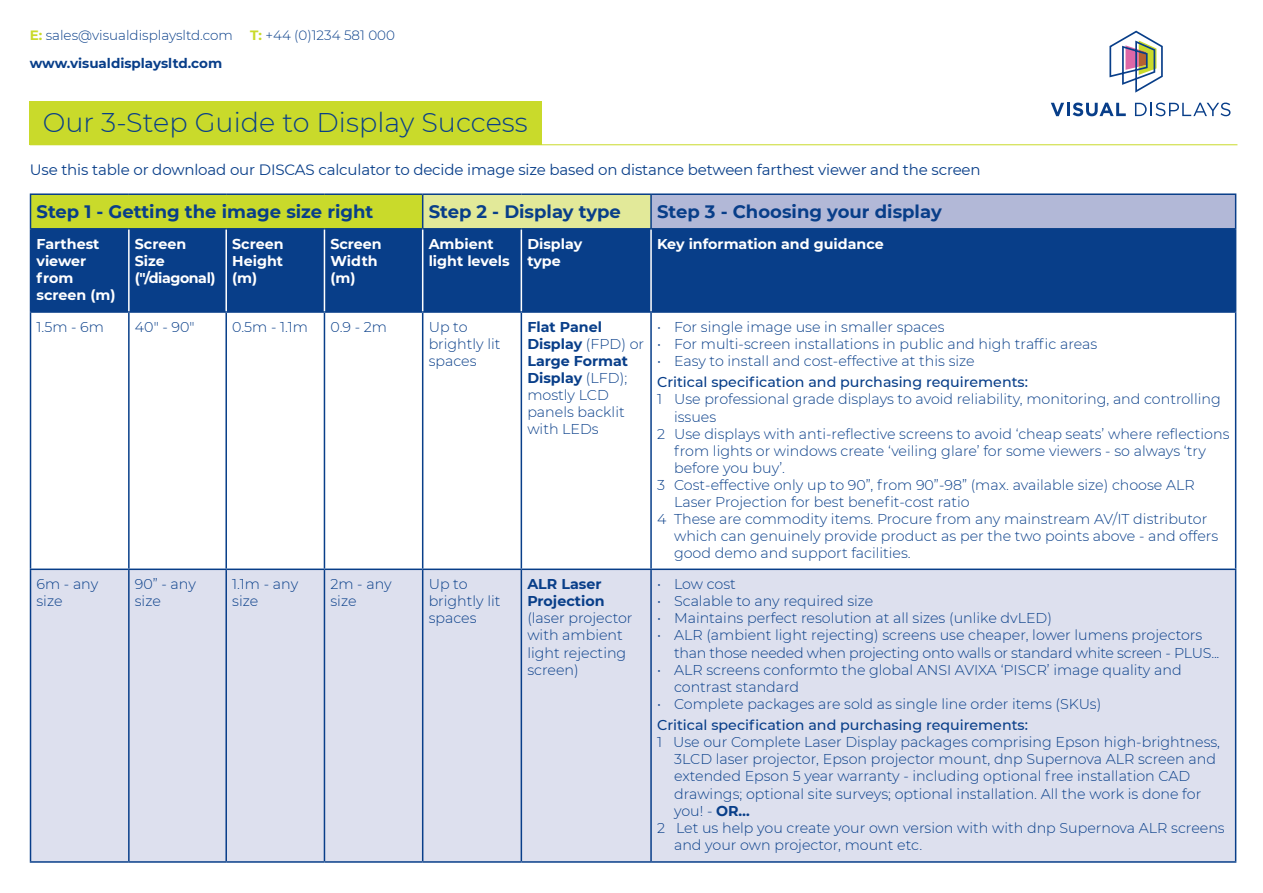
<style>
.page{position:relative;width:1263px;height:893px;background:#fff}
.page>*{position:absolute;margin:0;border:0;box-sizing:border-box;transform-origin:0 0}
.t1{font:300 27px "Montserrat";letter-spacing:.005em;color:#083e89}
.t2{font:700 18px "Montserrat";color:#083e89}
.t3{font:15px "Montserrat";letter-spacing:-.01em;color:#083e89}
.MAIN_COPY{font:300 14.25px/17.1px "Montserrat";color:#083e89}
.t4{font:700 14.25px/17.1px "Montserrat";color:#fff}
.MAIN_COPY-2{font:500 14.25px "Montserrat";color:#083e89}
.t5{font:300 13.5px "Montserrat";color:#083e89}
.t6{font:700 13.5px "Montserrat";color:#083e89}
.s1{font-weight:700;color:#c9da2b}
.s2{font-weight:700}
</style>
<div class="page">
<div style="left:31px;top:194px;width:392px;height:35px;background:#c9da2b"></div>
<div style="left:423px;top:194px;width:228px;height:35px;background:#e2e999"></div>
<div style="left:651px;top:194px;width:585px;height:35px;background:#b2b8d7"></div>
<div style="left:31px;top:230px;width:1204px;height:81px;background:#083e89"></div>
<div style="left:31px;top:570px;width:1204px;height:291px;background:#dde0ee"></div>
<hr style="left:30px;top:230px;width:1px;height:81px;background:#083e89">
<hr style="left:1235px;top:230px;width:1px;height:81px;background:#083e89">
<hr style="left:30px;top:311px;width:99px;height:2px;background:#083e89">
<hr style="left:129px;top:311px;width:97px;height:2px;background:#083e89">
<hr style="left:226px;top:311px;width:98px;height:2px;background:#083e89">
<hr style="left:324px;top:311px;width:99px;height:2px;background:#083e89">
<hr style="left:423px;top:311px;width:98px;height:2px;background:#083e89">
<hr style="left:521px;top:311px;width:130px;height:2px;background:#083e89">
<hr style="left:651px;top:311px;width:585px;height:2px;background:#083e89">
<hr style="left:30px;top:313px;width:1px;height:256px;background:#083e89">
<hr style="left:128px;top:313px;width:2px;height:256px;background:#083e89">
<hr style="left:225px;top:313px;width:2px;height:256px;background:#083e89">
<hr style="left:324px;top:313px;width:1px;height:256px;background:#083e89">
<hr style="left:422px;top:313px;width:1px;height:256px;background:#083e89">
<hr style="left:521px;top:313px;width:1px;height:256px;background:#083e89">
<hr style="left:650px;top:313px;width:2px;height:256px;background:#083e89">
<hr style="left:1235px;top:313px;width:1px;height:256px;background:#083e89">
<hr style="left:30px;top:569px;width:99px;height:1px;background:#083e89">
<hr style="left:30px;top:570px;width:1px;height:291px;background:#083e89">
<hr style="left:129px;top:569px;width:97px;height:1px;background:#083e89">
<hr style="left:128px;top:570px;width:2px;height:291px;background:#083e89">
<hr style="left:226px;top:569px;width:98px;height:1px;background:#083e89">
<hr style="left:225px;top:570px;width:2px;height:291px;background:#083e89">
<hr style="left:324px;top:569px;width:99px;height:1px;background:#083e89">
<hr style="left:324px;top:570px;width:1px;height:291px;background:#083e89">
<hr style="left:423px;top:569px;width:98px;height:1px;background:#083e89">
<hr style="left:422px;top:570px;width:1px;height:291px;background:#083e89">
<hr style="left:521px;top:569px;width:130px;height:1px;background:#083e89">
<hr style="left:521px;top:570px;width:1px;height:291px;background:#083e89">
<hr style="left:651px;top:569px;width:585px;height:1px;background:#083e89">
<hr style="left:650px;top:570px;width:2px;height:291px;background:#083e89">
<hr style="left:1235px;top:570px;width:1px;height:291px;background:#083e89">
<hr style="left:30px;top:861px;width:99px;height:2px;background:#083e89">
<hr style="left:129px;top:861px;width:97px;height:2px;background:#083e89">
<hr style="left:226px;top:861px;width:98px;height:2px;background:#083e89">
<hr style="left:324px;top:861px;width:99px;height:2px;background:#083e89">
<hr style="left:423px;top:861px;width:98px;height:2px;background:#083e89">
<hr style="left:521px;top:861px;width:130px;height:2px;background:#083e89">
<hr style="left:651px;top:861px;width:585px;height:2px;background:#083e89">
<hr style="left:30px;top:193px;width:99px;height:2px;background:#083e89">
<hr style="left:30px;top:195px;width:1px;height:33px;background:#083e89">
<hr style="left:129px;top:193px;width:97px;height:2px;background:#083e89">
<hr style="left:226px;top:193px;width:98px;height:2px;background:#083e89">
<hr style="left:324px;top:193px;width:99px;height:2px;background:#083e89">
<hr style="left:423px;top:193px;width:98px;height:2px;background:#083e89">
<hr style="left:422px;top:195px;width:1px;height:33px;background:#083e89">
<hr style="left:521px;top:193px;width:130px;height:2px;background:#083e89">
<hr style="left:651px;top:193px;width:585px;height:2px;background:#083e89">
<hr style="left:650px;top:195px;width:2px;height:33px;background:#083e89">
<hr style="left:1235px;top:195px;width:1px;height:33px;background:#083e89">
<hr style="left:30px;top:228px;width:99px;height:2px;background:#083e89">
<hr style="left:129px;top:228px;width:97px;height:2px;background:#083e89">
<hr style="left:226px;top:228px;width:98px;height:2px;background:#083e89">
<hr style="left:324px;top:228px;width:99px;height:2px;background:#083e89">
<hr style="left:423px;top:228px;width:98px;height:2px;background:#083e89">
<hr style="left:521px;top:228px;width:130px;height:2px;background:#083e89">
<hr style="left:651px;top:228px;width:585px;height:2px;background:#083e89">
<hr style="left:128px;top:230px;width:2px;height:81px;background:#fff">
<hr style="left:225px;top:230px;width:2px;height:81px;background:#fff">
<hr style="left:324px;top:230px;width:1px;height:81px;background:#fff">
<hr style="left:422px;top:230px;width:1px;height:81px;background:#fff">
<hr style="left:521px;top:230px;width:1px;height:81px;background:#fff">
<hr style="left:650px;top:230px;width:2px;height:81px;background:#fff">
<hr style="left:30px;top:144px;width:1207px;height:1px;background:#c9da2b">
<svg style="left:1051px;top:103px;width:75px;height:13px"></svg>
<svg style="left:1135px;top:103px;width:95px;height:13px"></svg>
<svg style="left:1109px;top:31px;width:54px;height:62px"></svg>
<div style="left:30px;top:101px;width:512px;height:44px;background:#c9da2b"></div>
<p class="t5" style="left:30px;top:26px;width:205px"><span class="s1">E:</span> sales@visualdisplaysltd.com</p>
<p class="t5" style="left:250px;top:26px;width:146px"><span class="s1">T:</span> +44 (0)1234 581 000</p>
<p class="t6" style="left:30px;top:53px;width:194px">www.visualdisplaysltd.com</p>
<p class="t1" style="left:43px;top:104px;width:487px">Our 3-Step Guide to Display Success</p>
<p class="t3" style="left:30px;top:159px;width:952px">Use this table or download our DISCAS calculator to decide image size based on distance between farthest viewer and the screen</p>
<p class="t2" style="left:37px;top:198px;width:338px">Step 1 - Getting the image size right</p>
<p class="t2" style="left:429px;top:198px;width:194px">Step 2 - Display type</p>
<p class="t2" style="left:657px;top:198px;width:286px">Step 3 - Choosing your display</p>
<p class="t4" style="left:37px;top:234px;width:81px">Farthest viewer from screen (m)</p>
<p class="t4" style="left:135px;top:234px;width:82px">Screen<br>Size ("/diagonal)</p>
<p class="t4" style="left:232px;top:234px;width:53px;text-align:justify">Screen Height (m)</p>
<p class="t4" style="left:330px;top:234px;width:53px">Screen<br>Width (m)</p>
<p class="t4" style="left:429px;top:234px;width:82px">Ambient light levels</p>
<p class="t4" style="left:527px;top:234px;width:56px">Display type</p>
<p class="t4" style="left:657px;top:234px;width:228px">Key information and guidance</p>
<p class="MAIN_COPY" style="left:37px;top:318px;width:69px">1.5m - 6m</p>
<p class="MAIN_COPY" style="left:135px;top:318px;width:61px">40" - 90"</p>
<p class="MAIN_COPY" style="left:232px;top:318px;width:77px">0.5m - 1.1m</p>
<p class="MAIN_COPY" style="left:330px;top:318px;width:58px">0.9 - 2m</p>
<p class="MAIN_COPY" style="left:429px;top:318px;width:73px">Up to brightly lit spaces</p>
<p class="MAIN_COPY" style="left:527px;top:318px;width:118px"><span class="s2">Flat Panel<br>Display</span> (FPD) or<br><span class="s2">Large Format<br>Display</span> (LFD); mostly LCD panels backlit with LEDs</p>
<p class="MAIN_COPY" style="left:657px;top:318px;width:289px">• For single image use in smaller spaces</p>
<p class="MAIN_COPY" style="left:657px;top:335px;width:442px">• For multi-screen installations in public and high traffic areas</p>
<p class="MAIN_COPY" style="left:657px;top:352px;width:319px">• Easy to install and cost-effective at this size</p>
<p class="MAIN_COPY-2" style="left:657px;top:372px;width:372px">Critical specification and purchasing requirements:</p>
<p class="MAIN_COPY" style="left:674px;top:390px;width:548px;text-indent:-17px">1 Use professional grade displays to avoid reliability, monitoring, and controlling issues</p>
<p class="MAIN_COPY" style="left:674px;top:425px;width:557px;text-indent:-17px">2 Use displays with anti-reflective screens to avoid ‘cheap seats’ where reflections from lights or windows create ‘veiling glare’ for some viewers - so always ‘try before you buy’.</p>
<p class="MAIN_COPY" style="left:674px;top:476px;width:522px;text-indent:-17px">3 Cost-effective only up to 90”, from 90”-98” (max. available size) choose ALR<br>Laser Projection for best benefit-cost ratio</p>
<p class="MAIN_COPY" style="left:674px;top:510px;width:546px;text-indent:-17px">4 These are commodity items. Procure from any mainstream AV/IT distributor which can genuinely provide product as per the two points above - and offers good demo and support facilities.</p>
<p class="MAIN_COPY" style="left:37px;top:575px;width:63px">6m - any size</p>
<p class="MAIN_COPY" style="left:135px;top:575px;width:63px">90” - any size</p>
<p class="MAIN_COPY" style="left:232px;top:575px;width:67px">1.1m - any size</p>
<p class="MAIN_COPY" style="left:330px;top:575px;width:63px">2m - any size</p>
<p class="MAIN_COPY" style="left:429px;top:575px;width:73px">Up to brightly lit spaces</p>
<p class="MAIN_COPY" style="left:527px;top:575px;width:107px"><span class="s2">ALR Laser<br>Projection </span>(laser projector with ambient light rejecting screen)</p>
<p class="MAIN_COPY" style="left:657px;top:575px;width:80px">• Low cost</p>
<p class="MAIN_COPY" style="left:657px;top:592px;width:218px">• Scalable to any required size</p>
<p class="MAIN_COPY" style="left:657px;top:609px;width:397px">• Maintains perfect resolution at all sizes (unlike dvLED)</p>
<p class="MAIN_COPY" style="left:674px;top:626px;width:547px;text-indent:-17px">• ALR (ambient light rejecting) screens use cheaper, lower lumens projectors than those needed when projecting onto walls or standard white screen - PLUS...</p>
<p class="MAIN_COPY" style="left:674px;top:660px;width:509px;text-indent:-17px">• ALR screens conformto the global ANSI AVIXA ‘PISCR’ image quality and contrast standard</p>
<p class="MAIN_COPY" style="left:657px;top:695px;width:446px">• Complete packages are sold as single line order items (SKUs)</p>
<p class="MAIN_COPY-2" style="left:657px;top:715px;width:372px">Critical specification and purchasing requirements:</p>
<p class="MAIN_COPY" style="left:674px;top:733px;width:548px;text-indent:-17px">1 Use our Complete Laser Display packages comprising Epson high-brightness, 3LCD laser projector, Epson projector mount, dnp Supernova ALR screen and extended Epson 5 year warranty - including optional free installation CAD drawings; optional site surveys; optional installation. All the work is done for you! - <span class="s2">OR…</span></p>
<p class="MAIN_COPY" style="left:674px;top:819px;width:552px;text-indent:-17px">2 Let us help you create your own version with with dnp Supernova ALR screens and your own projector, mount etc.</p>
</div>
